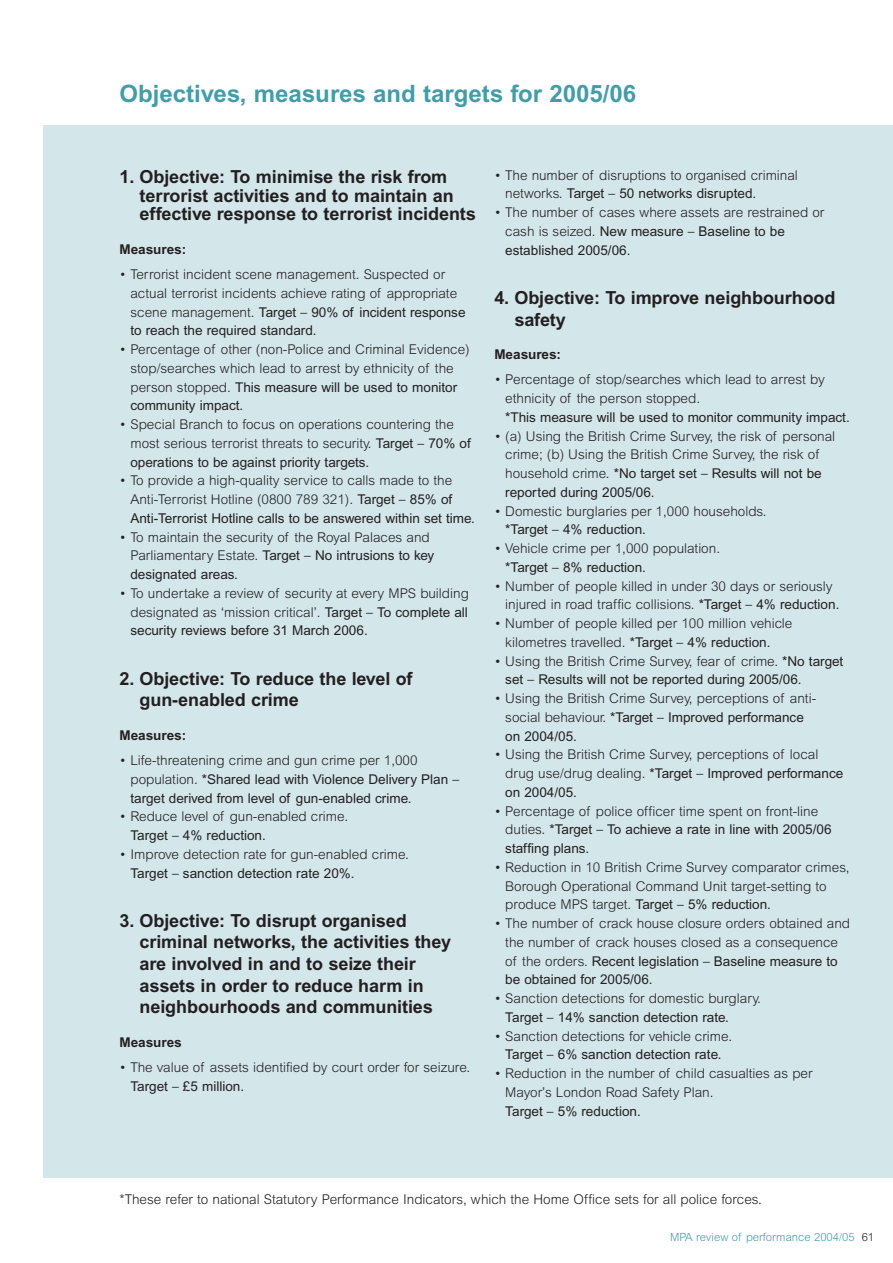
<style>
.page{position:relative;width:893px;height:1263px;background:#fff}
.page>*{position:absolute;margin:0;border:0;box-sizing:border-box;transform-origin:0 0}
.t1{font:700 24px "Arial";color:#409eab}
.t2{font:700 18px/21.6px "Arial";letter-spacing:-.005em;color:#231f20}
.t3{font:300 13.5px/18.8px "Arial";color:#231f20}
.t4{font:13.5px/18.8px "Arial";color:#231f20}
.t5{font:700 13.5px "Arial";color:#231f20}
.t6{font:300 11.25px "Arial";color:#409eab}
.s1{font-weight:400}
.s2{font-family:"Helvetica Neue"}
.s3{font-weight:300}
.s4{font-family:"Helvetica Neue";font-weight:300}
.s5{color:#231f20}
</style>
<div class="page">
<div style="left:43px;top:125px;width:849px;height:1053px;background:#d3e6ea"></div>
<h1 class="t1" style="left:119px;top:85px;width:518px">Objectives, measures and targets for 2005/06</h1>
<h2 class="t2" style="left:140px;top:169px;width:338px;line-height:18.8px;text-indent:-20px">1. Objective: To minimise the risk from terrorist activities and to maintain an effective response to terrorist incidents</h2>
<p class="t5" style="left:119px;top:245px;width:68px">Measures:</p>
<p class="t3" style="left:130px;top:267px;width:336px;text-indent:-11px">• Terrorist incident scene management. Suspected or actual terrorist incidents achieve rating of appropriate scene management. <span class="s1">Target</span> <span class="s2">–</span> <span class="s1">90% of incident response to reach the required standard.</span></p>
<p class="t3" style="left:130px;top:342px;width:341px;text-indent:-11px">• Percentage of other (non-Police and Criminal Evidence) stop/searches which lead to arrest by ethnicity of the person stopped. <span class="s1">This measure will be used to monitor community impact.</span></p>
<p class="t3" style="left:130px;top:417px;width:342px;text-indent:-11px">• Special Branch to focus on operations countering the most serious terrorist threats to security. <span class="s1">Target</span> <span class="s2">–</span> <span class="s1">70% of operations to be against priority targets.</span></p>
<p class="t3" style="left:130px;top:473px;width:346px;text-indent:-11px">• To provide a high-quality service to calls made to the<br>Anti-Terrorist Hotline (0800 789 321). <span class="s1">Target</span> <span class="s2">–</span> <span class="s1">85% of<br>Anti-Terrorist Hotline calls to be answered within set time.</span></p>
<p class="t3" style="left:130px;top:529px;width:305px;text-indent:-11px">• To maintain the security of the Royal Palaces and<br>Parliamentary Estate. <span class="s1">Target</span> <span class="s2">–</span> <span class="s1">No intrusions to key designated areas.</span></p>
<p class="t3" style="left:130px;top:585px;width:340px;text-align:justify;text-indent:-11px">• To undertake a review of security at every MPS building designated as ‘mission critical’. <span class="s1">Target</span> <span class="s2">–</span> <span class="s1">To complete all security reviews before 31 March 2006.</span></p>
<h2 class="t2" style="left:140px;top:670px;width:274px;text-indent:-20px">2. Objective: To reduce the level of gun-enabled crime</h2>
<p class="t5" style="left:119px;top:730px;width:68px">Measures:</p>
<p class="t4" style="left:130px;top:752px;width:330px;text-indent:-11px"><span class="s3">• Life-threatening crime and gun crime per 1,000 population.</span> *Shared lead with Violence Delivery Plan <span class="s4">– </span>target derived from level of gun-enabled crime.</p>
<p class="t3" style="left:130px;top:809px;width:219px;text-indent:-11px">• Reduce level of gun-enabled crime.<br><span class="s1">Target</span> <span class="s2">–</span> <span class="s1">4% reduction.</span></p>
<p class="t3" style="left:130px;top:846px;width:280px;text-indent:-11px">• Improve detection rate for gun-enabled crime.<br><span class="s1">Target</span> <span class="s2">–</span> <span class="s1">sanction detection rate 20%.</span></p>
<h2 class="t2" style="left:140px;top:912px;width:313px;text-indent:-20px">3. Objective: To disrupt organised criminal networks, the activities they are involved in and to seize their assets in order to reduce harm in neighbourhoods and communities</h2>
<p class="t5" style="left:119px;top:1037px;width:64px">Measures</p>
<p class="t3" style="left:130px;top:1059px;width:341px;text-indent:-11px">• The value of assets identified by court order for seizure.<br><span class="s1">Target</span> <span class="s2">–</span> <span class="s1">£5 million.</span></p>
<p class="t3" style="left:505px;top:167px;width:294px;text-indent:-11px">• The number of disruptions to organised criminal networks. <span class="s1">Target</span> <span class="s2">–</span> <span class="s1">50 networks disrupted.</span></p>
<p class="t3" style="left:505px;top:205px;width:320px;text-indent:-11px">• The number of cases where assets are restrained or cash is seized. <span class="s1">New measure</span> <span class="s2">–</span> <span class="s1">Baseline to be established 2005/06.</span></p>
<h2 class="t2" style="left:514px;top:289px;width:322px;text-indent:-20px">4. Objective: To improve neighbourhood safety</h2>
<p class="t5" style="left:494px;top:350px;width:68px">Measures:</p>
<p class="t3" style="left:505px;top:372px;width:321px;text-indent:-11px">• Percentage of stop/searches which lead to arrest by ethnicity of the person stopped.</p>
<p class="t4" style="left:505px;top:409px;width:346px">*This measure will be used to monitor community impact.</p>
<p class="t3" style="left:505px;top:428px;width:331px;text-indent:-11px">• (a) Using the British Crime Survey, the risk of personal crime; (b) Using the British Crime Survey, the risk of household crime. <span class="s1">*No target set</span> <span class="s2">–</span> <span class="s1">Results will not be reported during 2005/06.</span></p>
<p class="t3" style="left:505px;top:503px;width:263px;text-indent:-11px">• Domestic burglaries per 1,000 households. <span class="s1">*Target</span> <span class="s2">–</span> <span class="s1">4% reduction.</span></p>
<p class="t3" style="left:505px;top:540px;width:216px;text-indent:-11px">• Vehicle crime per 1,000 population. <span class="s1">*Target</span> <span class="s2">–</span> <span class="s1">8% reduction.</span></p>
<p class="t3" style="left:505px;top:578px;width:335px;text-indent:-11px">• Number of people killed in under 30 days or seriously injured in road traffic collisions. <span class="s1">*Target</span> <span class="s2">–</span> <span class="s1">4% reduction.</span></p>
<p class="t3" style="left:505px;top:615px;width:289px;text-indent:-11px">• Number of people killed per 100 million vehicle kilometres travelled. <span class="s1">*Target</span> <span class="s2">–</span> <span class="s1">4% reduction.</span></p>
<p class="t4" style="left:505px;top:653px;width:339px;text-indent:-11px"><span class="s3">• Using the British Crime Survey, fear of crime.</span> *No target set <span class="s4">–</span> Results will not be reported during 2005/06.</p>
<p class="t3" style="left:505px;top:690px;width:312px;text-indent:-11px">• Using the British Crime Survey, perceptions of anti&shy;social behaviour. <span class="s1">*Target</span> <span class="s2">–</span> <span class="s1">Improved performance on 2004/05.</span></p>
<p class="t3" style="left:505px;top:747px;width:339px;text-indent:-11px">• Using the British Crime Survey, perceptions of local drug use/drug dealing. <span class="s1">*Target</span> <span class="s2">–</span> <span class="s1">Improved performance on 2004/05.</span></p>
<p class="t3" style="left:505px;top:803px;width:328px;text-indent:-11px">• Percentage of police officer time spent on front-line duties. <span class="s1">*Target</span> <span class="s2">–</span> <span class="s1">To achieve a rate in line with 2005/06 staffing plans.</span></p>
<p class="t3" style="left:505px;top:859px;width:346px;text-indent:-11px">• Reduction in 10 British Crime Survey comparator crimes,<br>Borough Operational Command Unit target-setting to produce MPS target. <span class="s1">Target</span> <span class="s2">–</span> <span class="s1">5% reduction.</span></p>
<p class="t3" style="left:505px;top:915px;width:346px;text-indent:-11px">• The number of crack house closure orders obtained and the number of crack houses closed as a consequence of the orders. <span class="s1">Recent legislation</span> <span class="s2">–</span> <span class="s1">Baseline measure to be obtained for 2005/06.</span></p>
<p class="t3" style="left:505px;top:990px;width:257px;text-indent:-11px">• Sanction detections for domestic burglary.<br><span class="s1">Target</span> <span class="s2">–</span> <span class="s1">14% sanction detection rate.</span></p>
<p class="t3" style="left:494px;top:1028px;width:239px;text-align:center">• Sanction detections for vehicle crime.<br><span class="s1">Target</span> <span class="s2">–</span> <span class="s1">6% sanction detection rate.</span></p>
<p class="t3" style="left:505px;top:1065px;width:309px;text-indent:-11px">• Reduction in the number of child casualties as per<br>Mayor’s London Road Safety Plan.<br><span class="s1">Target</span> <span class="s2">–</span> <span class="s1">5% reduction.</span></p>
<p class="t3" style="left:119px;top:1192px;width:644px">*These refer to national Statutory Performance Indicators, which the Home Office sets for all police forces.</p>
<p class="t6" style="left:670px;top:1233px;width:205px">MPA review of performance 2004/05 <span class="s5">61</span></p>
</div>
